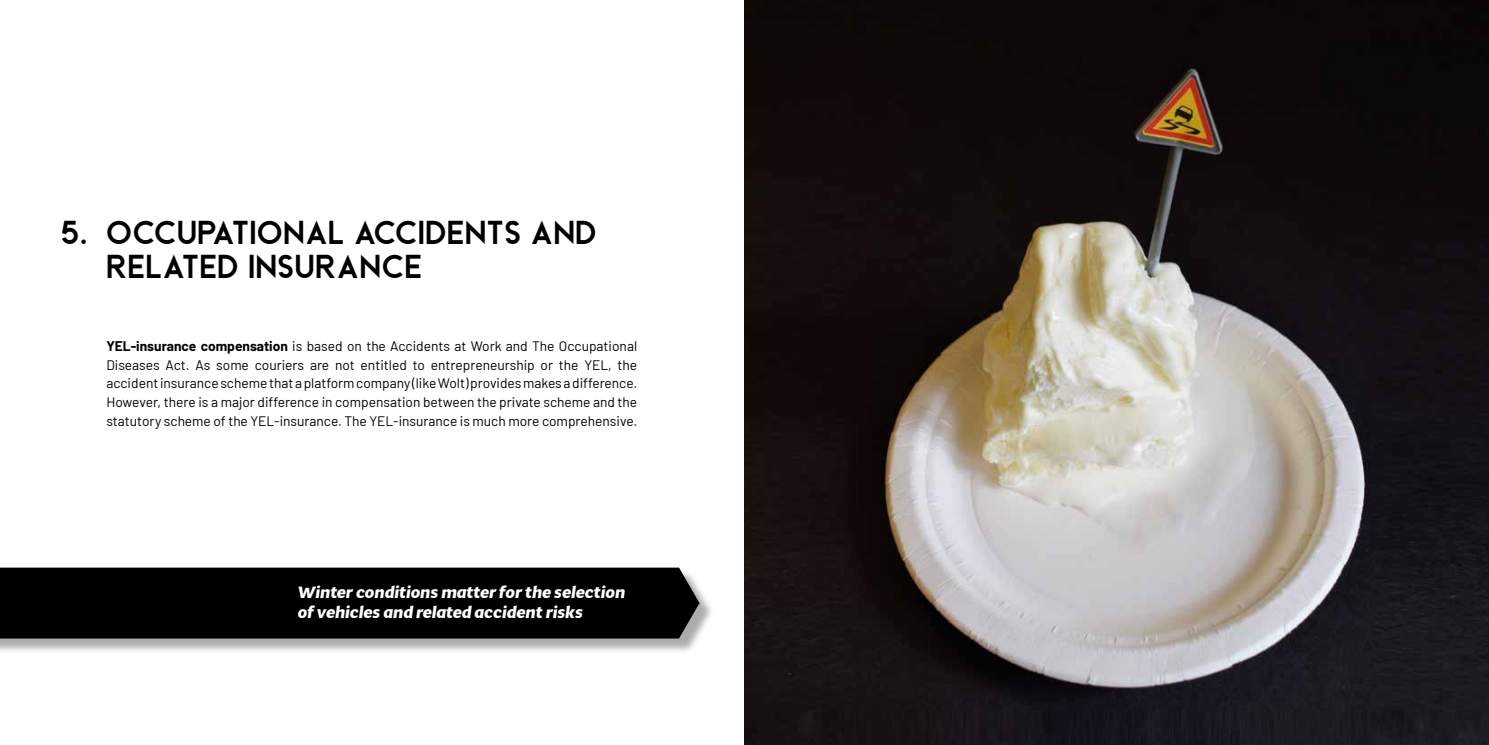
<style>
.page{position:relative;width:1489px;height:745px;background:#fff}
.page>*{position:absolute;margin:0;border:0;box-sizing:border-box;transform-origin:0 0}
.t1{font:33.75px/33.8px "Beckman Free";color:#000}
.t2{font:italic 700 16.25px/19.5px "Multi Display";color:#fff}
.t3{font:13.75px/18.8px "Barlow";color:#000;text-align:justify}
.s1{font-weight:700}
</style>
<div class="page">
<img style="left:744px;top:0;width:744px;height:744px">
<div style="left:0;top:604px;width:714px;height:49px;background:#000;opacity:.33"></div>
<div style="left:0;top:567px;width:699px;height:71px;background:#000"></div>
<hr style="left:0;top:602px;width:698px;height:1px;background:#000">
<h1 class="t1" style="left:106px;top:216px;width:492px;text-indent:-46px">5. OCCUPATIONAL ACCIDENTS AND<br>RELATED INSURANCE</h1>
<p class="t3" style="left:106px;top:335px;width:532px"><span class="s1">YEL-insurance compensation</span> is based on the Accidents at Work and The Occupational Diseases Act. As some couriers are not entitled to entrepreneurship or the YEL, the accident insurance scheme that a platform company (like Wolt) provides makes a difference.<br>However, there is a major difference in compensation between the private scheme and the statutory scheme of the YEL-insurance. The YEL-insurance is much more comprehensive.</p>
<p class="t2" style="left:298px;top:582px;width:329px">Winter conditions matter for the selection of vehicles and related accident risks</p>
</div>
